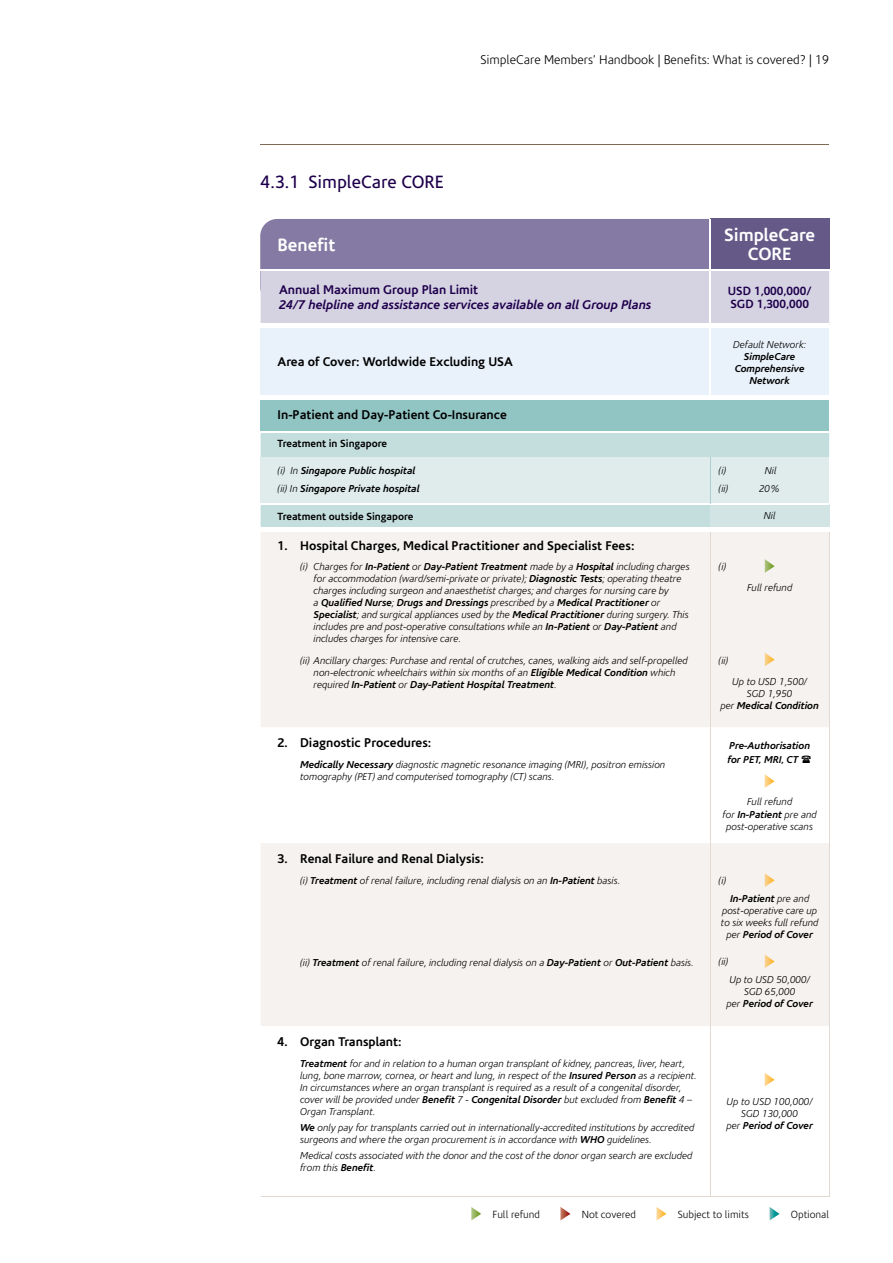
<style>
.page{position:relative;width:893px;height:1263px;background:#fff}
.page>*{position:absolute;margin:0;border:0;box-sizing:border-box;transform-origin:0 0}
.t1{font:700 18px/19.5px "Corisande";color:#fff;text-align:center}
.t2{font:18px "Corisande";color:#1f004c}
.t3{font:700 12.75px "Corisande";color:#000}
.t4{font:italic 700 12.75px "Corisande";color:#1f004c}
.t5{font:300 12.75px "Corisande";color:#000}
.t6{font:700 12.75px "Corisande";color:#1f004c}
.t7{font:700 12px/13.5px "Corisande";color:#1f004c}
.t8{font:700 10.5px "Corisande";color:#000}
.t9{font:300 10.5px "Corisande";color:#000}
.t10{font:italic 300 10.2px/12px "Corisande";color:#000}
.t11{font:italic 700 10.2px/12.1px "Corisande";color:#000}
.s1{font-weight:300}
.s2{font-weight:700}
</style>
<div class="page">
<hr style="left:261px;top:144px;width:568px;height:1px;background:#7c6a55">
<div style="left:260px;top:219px;width:566px;height:85px;background:#847aa3;border-radius:17px"></div>
<div style="left:710px;top:219px;width:119px;height:51px;background:#655988"></div>
<div style="left:261px;top:271px;width:568px;height:52px;background:#d5d2e2"></div>
<div style="left:261px;top:325px;width:568px;height:73px;background:#e9f1fa"></div>
<div style="left:261px;top:398px;width:568px;height:34px;background:#91c5c4"></div>
<div style="left:261px;top:433px;width:568px;height:94px;background:#c4dddd"></div>
<div style="left:261px;top:457px;width:568px;height:47px;background:#dfeceb"></div>
<div style="left:710px;top:504px;width:119px;height:25px;background:#d2e4e4"></div>
<svg style="left:261px;top:532px;width:568px;height:494px;fill:#f5f2ef"></svg>
<hr style="left:261px;top:269px;width:449px;height:2px;background:#fff">
<hr style="left:709px;top:271px;width:2px;height:52px;background:#fff">
<hr style="left:710px;top:269px;width:119px;height:2px;background:#fff">
<div style="left:261px;top:395px;width:449px;height:5px;background:#fff"></div>
<hr style="left:709px;top:219px;width:2px;height:50px;background:#fff">
<hr style="left:710px;top:532px;width:1px;height:664px;background:#e2d9d1">
<hr style="left:829px;top:532px;width:1px;height:664px;background:#e2d9d1">
<hr style="left:261px;top:1196px;width:568px;height:1px;background:#e2d9d1">
<hr style="left:709px;top:327px;width:2px;height:68px;background:#fff">
<div style="left:710px;top:395px;width:119px;height:5px;background:#fff"></div>
<div style="left:710px;top:527px;width:119px;height:5px;background:#fff"></div>
<hr style="left:261px;top:323px;width:568px;height:4px;background:#fff">
<hr style="left:261px;top:431px;width:568px;height:1px;background:#fff">
<hr style="left:261px;top:503px;width:568px;height:2px;background:#fff">
<hr style="left:710px;top:457px;width:1px;height:46px;background:#abd0d0">
<svg style="left:765px;top:559px;width:10px;height:14px"></svg>
<svg style="left:765px;top:653px;width:10px;height:13px"></svg>
<svg style="left:765px;top:774px;width:10px;height:14px"></svg>
<svg style="left:765px;top:873px;width:10px;height:14px"></svg>
<svg style="left:765px;top:954px;width:10px;height:14px"></svg>
<svg style="left:765px;top:1073px;width:10px;height:13px"></svg>
<svg style="left:471px;top:1207px;width:10px;height:13px"></svg>
<svg style="left:560px;top:1207px;width:10px;height:13px"></svg>
<svg style="left:770px;top:1207px;width:9px;height:13px"></svg>
<svg style="left:657px;top:1207px;width:9px;height:13px"></svg>
<svg style="left:802px;top:756px;width:9px;height:7px"></svg>
<p class="t5" style="left:480px;top:53px;width:350px">SimpleCare Members’ Handbook | Benefits: What is covered? | 19</p>
<h1 class="t2" style="left:261px;top:172px;width:185px">4.3.1 SimpleCare CORE</h1>
<h1 class="t1" style="left:278px;top:235px;width:59px">Benefit</h1>
<h1 class="t1" style="left:724px;top:225px;width:93px">SimpleCare<br>CORE</h1>
<p class="t6" style="left:279px;top:283px;width:201px">Annual Maximum Group Plan Limit</p>
<p class="t4" style="left:279px;top:298px;width:374px">24/7 helpline and assistance services available on all Group Plans</p>
<p class="t7" style="left:728px;top:284px;width:85px">USD 1,000,000/<br>SGD 1,300,000</p>
<p class="t3" style="left:278px;top:355px;width:237px">Area of Cover: Worldwide Excluding USA</p>
<p class="t10" style="left:733px;top:338px;width:74px">Default Network:</p>
<p class="t11" style="left:735px;top:350px;width:71px;text-align:center">SimpleCare<br>Comprehensive<br>Network</p>
<p class="t3" style="left:278px;top:408px;width:231px">In-Patient and Day-Patient Co-Insurance</p>
<p class="t8" style="left:278px;top:438px;width:111px">Treatment in Singapore</p>
<p class="t11" style="left:278px;top:461px;width:143px;line-height:18.5px"><span class="s1">(i) In</span> Singapore Public hospital <span class="s1">(ii) In</span> Singapore Private hospital</p>
<p class="t10" style="left:719px;top:464px;width:9px">(i)</p>
<p class="t10" style="left:765px;top:464px;width:13px">Nil</p>
<p class="t10" style="left:719px;top:483px;width:11px">(ii)</p>
<p class="t10" style="left:759px;top:483px;width:23px">20%</p>
<p class="t8" style="left:278px;top:510px;width:137px">Treatment outside Singapore</p>
<p class="t10" style="left:764px;top:510px;width:13px">Nil</p>
<p class="t3" style="left:278px;top:538px;width:358px">1. Hospital Charges, Medical Practitioner and Specialist Fees:</p>
<p class="t10" style="left:314px;top:561px;width:378px;text-indent:-14px">(i) Charges for <span class="s2">In-Patient</span> or <span class="s2">Day-Patient Treatment</span> made by a <span class="s2">Hospital</span> including charges for accommodation (ward/semi-private or private); <span class="s2">Diagnostic Tests</span>; operating theatre charges including surgeon and anaesthetist charges; and charges for nursing care by<br>a <span class="s2">Qualified Nurse</span>; <span class="s2">Drugs and Dressings</span> prescribed by a <span class="s2">Medical Practitioner</span> or <span class="s2">Specialist</span>; and surgical appliances used by the <span class="s2">Medical Practitioner</span> during surgery. This includes pre and post-operative consultations while an <span class="s2">In-Patient</span> or <span class="s2">Day-Patient</span> and includes charges for intensive care.</p>
<p class="t10" style="left:719px;top:561px;width:9px">(i)</p>
<p class="t10" style="left:747px;top:581px;width:47px">Full refund</p>
<p class="t10" style="left:314px;top:654px;width:376px;text-indent:-13px">(ii) Ancillary charges: Purchase and rental of crutches, canes, walking aids and self-propelled non-electronic wheelchairs within six months of an <span class="s2">Eligible Medical Condition</span> which required <span class="s2">In-Patient</span> or <span class="s2">Day-Patient Hospital Treatment</span>.</p>
<p class="t10" style="left:719px;top:655px;width:11px">(ii)</p>
<p class="t10" style="left:721px;top:676px;width:100px;text-align:center">Up to USD 1,500/<br>SGD 1,950<br>per <span class="s2">Medical Condition</span></p>
<p class="t3" style="left:278px;top:736px;width:155px">2. Diagnostic Procedures:</p>
<p class="t10" style="left:300px;top:759px;width:367px"><span class="s2">Medically Necessary</span> diagnostic magnetic resonance imaging (MRI), positron emission tomography (PET) and computerised tomography (CT) scans.</p>
<p class="t3" style="left:278px;top:852px;width:208px">3. Renal Failure and Renal Dialysis:</p>
<p class="t10" style="left:300px;top:875px;width:322px">(i) <span class="s2">Treatment</span> of renal failure, including renal dialysis on an <span class="s2">In-Patient</span> basis.</p>
<p class="t10" style="left:300px;top:957px;width:395px">(ii) <span class="s2">Treatment</span> of renal failure, including renal dialysis on a <span class="s2">Day-Patient</span> or <span class="s2">Out-Patient</span> basis.</p>
<p class="t3" style="left:278px;top:1034px;width:125px">4. Organ Transplant:</p>
<p class="t10" style="left:300px;top:1057px;width:398px"><span class="s2">Treatment</span> for and in relation to a human organ transplant of kidney, pancreas, liver, heart, lung, bone marrow, cornea, or heart and lung, in respect of the <span class="s2">Insured Person</span> as a recipient.<br>In circumstances where an organ transplant is required as a result of a congenital disorder, cover will be provided under <span class="s2">Benefit</span> 7 - <span class="s2">Congenital Disorder</span> but excluded from <span class="s2">Benefit</span> 4 – Organ Transplant.</p>
<p class="t10" style="left:300px;top:1122px;width:396px"><span class="s2">We</span> only pay for transplants carried out in internationally-accredited institutions by accredited surgeons and where the organ procurement is in accordance with <span class="s2">WHO</span> guidelines.</p>
<p class="t10" style="left:300px;top:1150px;width:394px">Medical costs associated with the donor and the cost of the donor organ search are excluded from this <span class="s2">Benefit</span>.</p>
<p class="t11" style="left:727px;top:739px;width:84px;line-height:14.2px">Pre-Authorisation for PET, MRI, CT</p>
<p class="t10" style="left:723px;top:795px;width:96px;line-height:13.5px;text-align:center">Full refund<br>for <span class="s2">In-Patient</span> pre and</p>
<p class="t10" style="left:726px;top:821px;width:88px">post-operative scans</p>
<p class="t10" style="left:719px;top:875px;width:9px">(i)</p>
<p class="t10" style="left:721px;top:893px;width:99px;text-align:center"><span class="s2">In-Patient</span> pre and post-operative care up to six weeks full refund per <span class="s2">Period of Cover</span></p>
<p class="t10" style="left:719px;top:956px;width:11px">(ii)</p>
<p class="t10" style="left:726px;top:974px;width:88px;text-align:center">Up to USD 50,000/<br>SGD 65,000<br>per <span class="s2">Period of Cover</span></p>
<p class="t10" style="left:726px;top:1095px;width:88px;text-align:center">Up to USD 100,000/<br>SGD 130,000<br>per <span class="s2">Period of Cover</span></p>
<p class="t9" style="left:493px;top:1209px;width:49px">Full refund</p>
<p class="t9" style="left:582px;top:1209px;width:56px">Not covered</p>
<p class="t9" style="left:678px;top:1209px;width:72px">Subject to limits</p>
<p class="t9" style="left:791px;top:1209px;width:40px">Optional</p>
</div>
